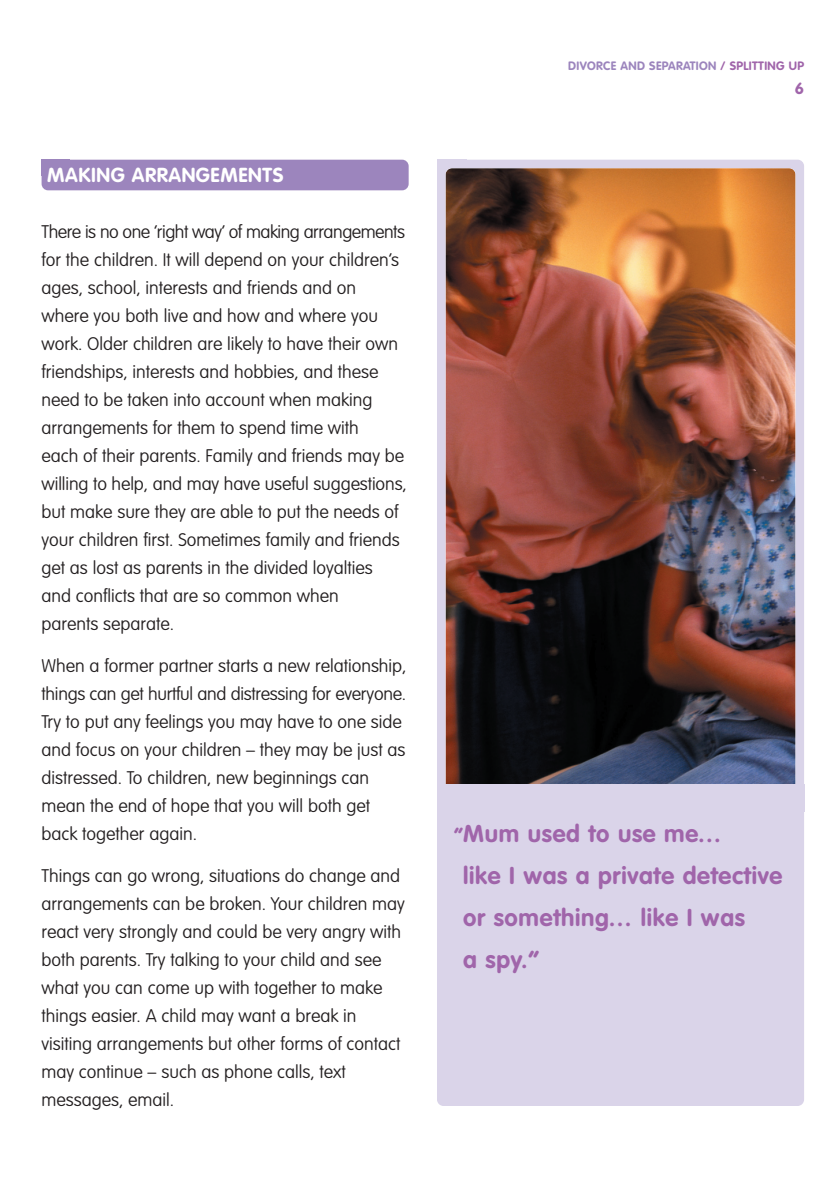
<style>
.page{position:relative;width:840px;height:1190px;background:#fff}
.page>*{position:absolute;margin:0;border:0;box-sizing:border-box;transform-origin:0 0}
.t1{font:700 24px/42px "VAG Rounded";letter-spacing:.03em;color:#a065aa}
.t2{font:700 20px "VAG Rounded";letter-spacing:.03em;color:#fff}
.t3{font:100 18px/28px "VAG Rounded";color:#231f20}
.t4{font:700 16px "VAG Rounded";color:#a065aa}
.t5{font:700 12px "VAG Rounded";letter-spacing:.03em;color:#9c85bd}
.s1{color:#a065aa}
.s2{font-size:20px}
</style>
<div class="page">
<div style="left:437px;top:160px;width:367px;height:946px;background:#dad4e9;border-radius:6px"></div>
<div style="left:437px;top:160px;width:30px;height:23px;background:#dad4e9"></div>
<div style="left:42px;top:160px;width:28px;height:16px;background:#9c85bd"></div>
<div style="left:42px;top:160px;width:367px;height:30px;background:#9c85bd;border-radius:6px"></div>
<img style="left:446px;top:168px;width:350px;height:630px;border-radius:6px">
<div style="left:437px;top:784px;width:367px;height:28px;background:#dad4e9"></div>
<p class="t2" style="left:47px;top:167px;width:238px">MAKING ARRANGEMENTS</p>
<p class="t3" style="left:42px;top:219px;width:367px">There is no one ‘right way’ of making arrangements for the children. It will depend on your children’s ages, school, interests and friends and on where you both live and how and where you work. Older children are likely to have their own friendships, interests and hobbies, and these need to be taken into account when making arrangements for them to spend time with<br>each of their parents. Family and friends may be willing to help, and may have useful suggestions, but make sure they are able to put the needs of your children first. Sometimes family and friends get as lost as parents in the divided loyalties and conflicts that are so common when<br>parents separate.</p>
<p class="t3" style="left:42px;top:653px;width:367px">When a former partner starts a new relationship, things can get hurtful and distressing for everyone.<br>Try to put any feelings you may have to one side and focus on your children – they may be just as distressed. To children, new beginnings can mean the end of hope that you will both get back together again.</p>
<p class="t3" style="left:42px;top:863px;width:365px">Things can go wrong, situations do change and arrangements can be broken. Your children may react very strongly and could be very angry with both parents. Try talking to your child and see what you can come up with together to make things easier. A child may want a break in visiting arrangements but other forms of contact may continue – such as phone calls, text messages, email.</p>
<p class="t5" style="left:568px;top:61px;width:237px">DIVORCE AND SEPARATION <span class="s1">/ SPLITTING UP</span></p>
<p class="t4" style="left:795px;top:82px;width:11px">6</p>
<h1 class="t1" style="left:463px;top:814px;width:321px;text-indent:-9px"><span class="s2">“</span>Mum used to use me…<br>like I was a private detective or something… like I was<br>a spy.”</h1>
</div>
